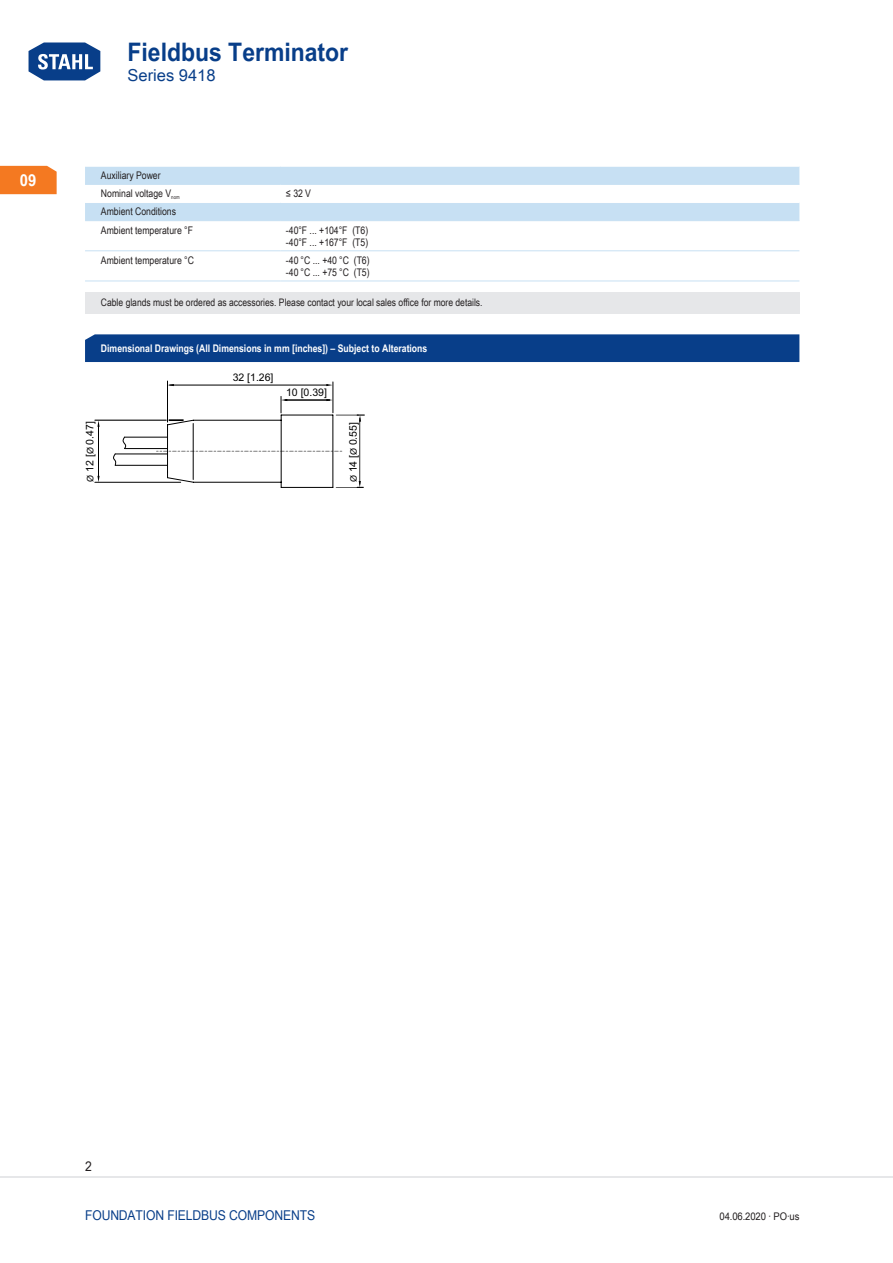
<style>
.page{position:relative;width:893px;height:1263px;background:#fff}
.page>*{position:absolute;margin:0;border:0;box-sizing:border-box;transform-origin:0 0}
.t1{font:700 25.5px "Arial Unicode MS";color:#083e89;scale:.9 1}
.t2{font:16.5px "Arial Unicode MS";color:#083e89}
.t3{font:700 16.5px "Arial Unicode MS";color:#fff;scale:.9 1}
.t4{font:13.5px "Arial Unicode MS";letter-spacing:-.01em;color:#083e89;scale:.9 1}
.t5{font:13.5px "Arial Unicode MS";color:#231f20;scale:.9 1}
.TabBody1stColumn{font:10.5px "Arial Unicode MS";color:#231f20;scale:.83 1}
.TabBodyLeft{font:10.5px/12px "Arial Unicode MS";color:#231f20;scale:.83 1}
.TabHeader1stColumn{font:700 10.5px "Arial Unicode MS";color:#fff;scale:.83 1}
.t6{font:10.5px "Arial Unicode MS";color:#000}
.TabBodyLeft-2{font:10.5px "Arial Unicode MS";color:#231f20;scale:.9 1}
.Notes{font:10.35px "Arial Unicode MS";color:#231f20;scale:.83 1}
.t7{font:9px "Arial Unicode MS";color:#000}
.s1{font-weight:400;font-size:31.65px;color:#fff}
</style>
<div class="page">
<svg style="left:28px;top:42px;width:73px;height:39px"></svg>
<hr style="left:0;top:1176px;width:893px;height:2px;background:#e6e7e9">
<div style="left:0;top:166px;width:57px;height:28px;background:#f47921"></div>
<div style="left:85px;top:292px;width:714px;height:21px;background:#e6e7e9"></div>
<div style="left:85px;top:334px;width:714px;height:28px;background:#083e89"></div>
<svg style="left:85px;top:167px;width:714px;height:53px"></svg>
<hr style="left:85px;top:184px;width:196px;height:1px;background:#c7e0f3">
<hr style="left:281px;top:184px;width:518px;height:1px;background:#c7e0f3">
<hr style="left:85px;top:202px;width:196px;height:1px;background:#fff">
<hr style="left:281px;top:202px;width:518px;height:1px;background:#fff">
<hr style="left:85px;top:220px;width:196px;height:1px;background:#c7e0f3">
<hr style="left:281px;top:220px;width:518px;height:1px;background:#c7e0f3">
<hr style="left:85px;top:250px;width:196px;height:1px;background:#c7e0f3">
<hr style="left:85px;top:281px;width:196px;height:1px;background:#c7e0f3">
<hr style="left:281px;top:250px;width:518px;height:1px;background:#c7e0f3">
<hr style="left:281px;top:281px;width:518px;height:1px;background:#c7e0f3">
<hr style="left:95px;top:482px;width:86px;height:1px;background:#000">
<hr style="left:333px;top:382px;width:1px;height:31px;background:#000">
<hr style="left:167px;top:381px;width:1px;height:41px;background:#000">
<hr style="left:170px;top:385px;width:158px;height:1px;background:#000">
<hr style="left:98px;top:424px;width:1px;height:55px;background:#000">
<hr style="left:115px;top:454px;width:53px;height:1px;background:#000">
<hr style="left:115px;top:465px;width:53px;height:1px;background:#000">
<hr style="left:125px;top:437px;width:43px;height:1px;background:#000">
<hr style="left:125px;top:448px;width:43px;height:1px;background:#000">
<svg style="left:113px;top:436px;width:13px;height:30px"></svg>
<svg style="left:326px;top:384px;width:7px;height:2px"></svg>
<svg style="left:157px;top:396px;width:207px;height:92px"></svg>
<hr style="left:95px;top:420px;width:71px;height:1px;background:#000">
<h1 class="t1" style="left:26px;top:33px;width:359px"><span class="s1">Home</span> Fieldbus Terminator</h1>
<h2 class="t2" style="left:128px;top:63px;width:90px">Series 9418</h2>
<h2 class="t3" style="left:20px;top:168px;width:20px">09</h2>
<p class="TabBody1stColumn" style="left:101px;top:168px;width:73px">Auxiliary Power</p>
<p class="TabBody1stColumn" style="left:101px;top:186px;width:96px">Nominal voltage V<sub>nom</sub></p>
<p class="TabBodyLeft" style="left:286px;top:187px;width:32px">≤ 32 V</p>
<p class="TabBody1stColumn" style="left:101px;top:204px;width:92px">Ambient Conditions</p>
<p class="TabBody1stColumn" style="left:101px;top:222px;width:112px">Ambient temperature °F</p>
<p class="TabBodyLeft" style="left:286px;top:224px;width:101px">-40°F ... +104°F (T6) -40°F ... +167°F (T5)</p>
<p class="TabBody1stColumn" style="left:101px;top:252px;width:114px">Ambient temperature °C</p>
<p class="TabBodyLeft" style="left:286px;top:254px;width:102px">-40 °C ... +40 °C (T6) -40 °C ... +75 °C (T5)</p>
<p class="Notes" style="left:101px;top:295px;width:461px">Cable glands must be ordered as accessories. Please contact your local sales office for more details.</p>
<p class="TabHeader1stColumn" style="left:101px;top:341px;width:395px">Dimensional Drawings (All Dimensions in mm [inches]) – Subject to Alterations</p>
<p class="t6" style="left:233px;top:373px;width:42px">32 [1.26]</p>
<p class="t6" style="left:286px;top:388px;width:42px">10 [0.39]</p>
<p class="t6" style="left:86px;top:472px;width:52px;rotate:-90deg">12 [ 0.47]</p>
<p class="t7" style="left:87px;top:454px;width:9px;rotate:-90deg">Ø</p>
<p class="t6" style="left:349px;top:472px;width:52px;rotate:-90deg">14 [ 0.55]</p>
<p class="t7" style="left:350px;top:455px;width:9px;rotate:-90deg">Ø</p>
<p class="t7" style="left:87px;top:481px;width:9px;rotate:-90deg">Ø</p>
<p class="t7" style="left:350px;top:482px;width:9px;rotate:-90deg">Ø</p>
<p class="t5" style="left:85px;top:1157px;width:9px">2</p>
<p class="t4" style="left:85px;top:1205px;width:255px">Foundation Fieldbus Components</p>
<p class="TabBodyLeft-2" style="left:720px;top:1208px;width:90px">04.06.2020 · PO·us</p>
</div>
